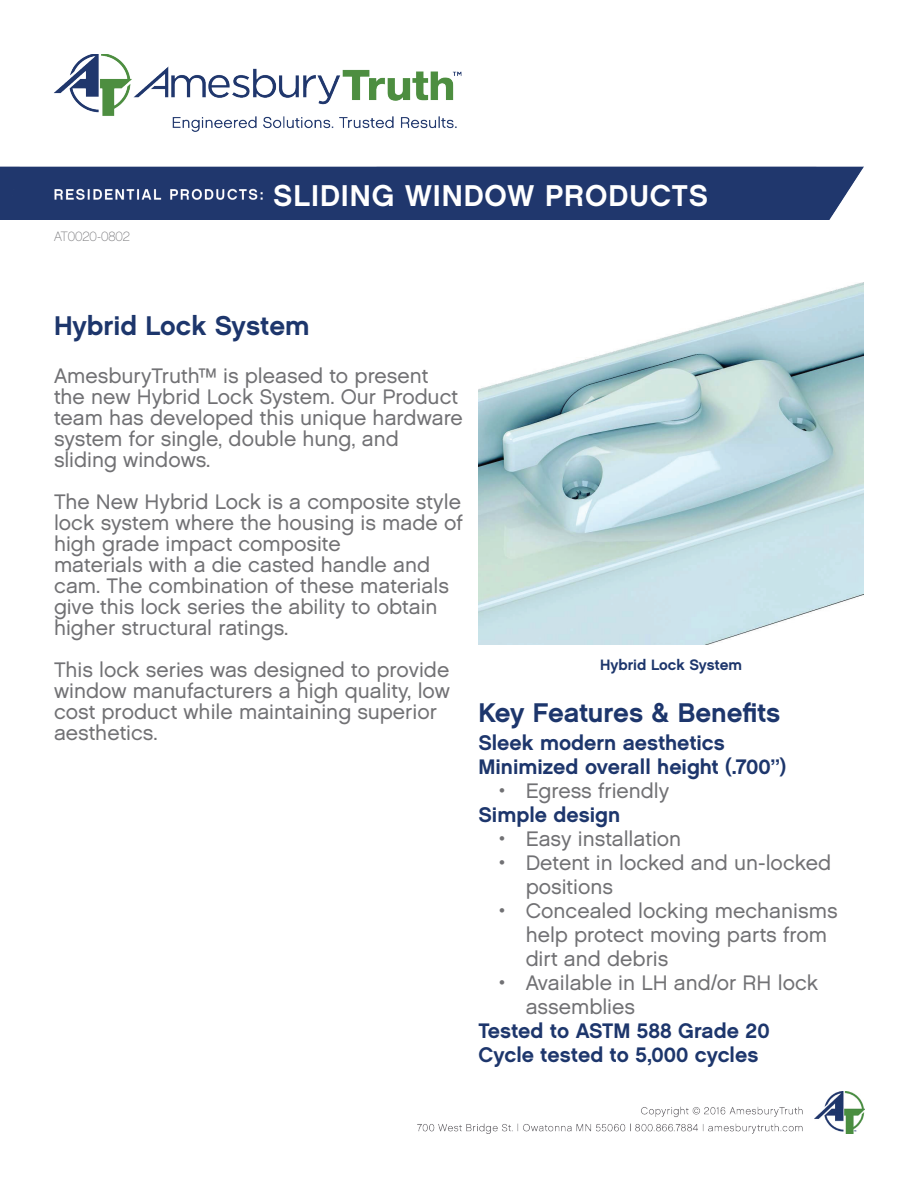
<style>
.page{position:relative;width:918px;height:1188px;background:#fff}
.page>*{position:absolute;margin:0;border:0;box-sizing:border-box;transform-origin:0 0}
.t1{font:30px "Chalet New York Nineteen Sixty";letter-spacing:.03em;color:#fff}
.t2{font:27px "Chalet New York Nineteen Sixty";color:#1d366c}
.t3{font:21px/21px "Chalet London Nineteen Sixty";color:#717174}
.t4{font:21px/24px "Chalet New York Nineteen Sixty";color:#1d366c}
.t5{font:15px "Chalet New York Nineteen Sixty";color:#1d366c}
.t6{font:13.5px "Chalet Paris Nineteen Sixty";letter-spacing:-.005em;color:#717174}
</style>
<div class="page">
<img style="left:0;top:54px;width:864px;height:166px">
<img style="left:417px;top:1092px;width:447px;height:42px">
<img style="left:478px;top:282px;width:386px;height:362px">
<p class="t6" style="left:54px;top:228px;width:77px">AT0020-0802</p>
<h1 class="t1" style="left:273px;top:177px;width:436px">SLIDING WINDOW PRODUCTS</h1>
<p class="t2" style="left:54px;top:308px;width:257px">Hybrid Lock System</p>
<p class="t3" style="left:54px;top:365px;width:410px">AmesburyTruth™ is pleased to present the new Hybrid Lock System. Our Product team has developed this unique hardware system for single, double hung, and sliding windows.</p>
<p class="t3" style="left:54px;top:491px;width:410px">The New Hybrid Lock is a composite style lock system where the housing is made of high grade impact composite<br>materials with a die casted handle and cam. The combination of these materials give this lock series the ability to obtain higher structural ratings.</p>
<p class="t3" style="left:54px;top:659px;width:398px">This lock series was designed to provide window manufacturers a high quality, low cost product while maintaining superior aesthetics.</p>
<p class="t5" style="left:600px;top:655px;width:144px">Hybrid Lock System</p>
<p class="t2" style="left:478px;top:696px;width:304px">Key Features &amp; Benefits</p>
<p class="t4" style="left:478px;top:730px;width:310px">Sleek modern aesthetics<br>Minimized overall height (.700”)</p>
<p class="t3" style="left:499px;top:780px;width:172px">• Egress friendly</p>
<p class="t4" style="left:478px;top:802px;width:143px">Simple design</p>
<p class="t3" style="left:499px;top:828px;width:184px">• Easy installation</p>
<p class="t3" style="left:526px;top:850px;width:307px;line-height:24px;text-indent:-27px">• Detent in locked and un-locked positions</p>
<p class="t3" style="left:526px;top:898px;width:313px;line-height:24px;text-indent:-27px">• Concealed locking mechanisms help protect moving parts from dirt and debris</p>
<p class="t3" style="left:526px;top:970px;width:294px;line-height:24px;text-indent:-27px">• Available in LH and/or RH lock assemblies</p>
<p class="t4" style="left:478px;top:1018px;width:293px">Tested to ASTM 588 Grade 20<br>Cycle tested to 5,000 cycles</p>
</div>
